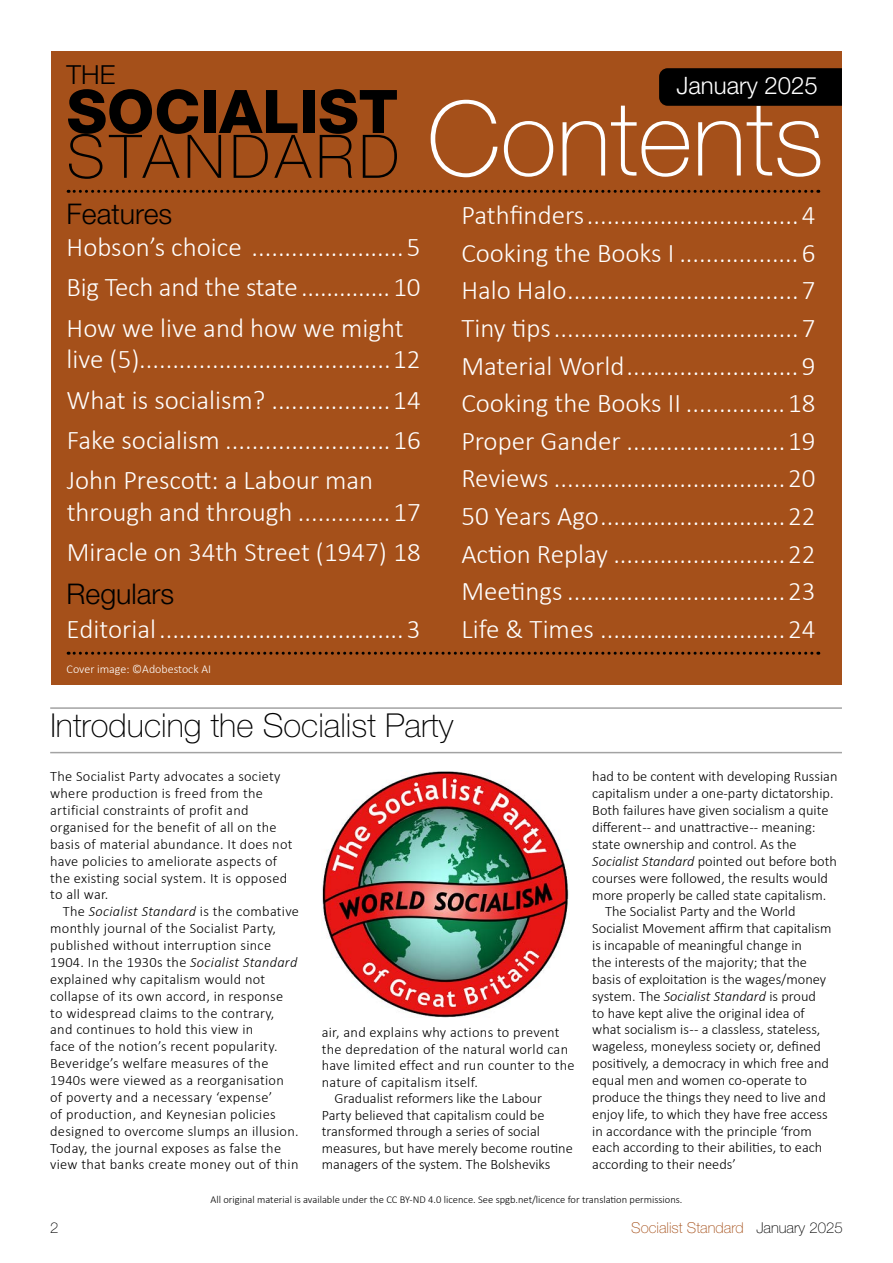
<style>
.page{position:relative;width:893px;height:1263px;background:#fff}
.page>*{position:absolute;margin:0;border:0;box-sizing:border-box;transform-origin:0 0}
.t1{font:100 103.65px "Helvetica Neue LT Std";color:#fff}
.t2{font:800 60.15px "Helvetica Neue LT Std";color:#000}
.t3{font:100 60.15px "Helvetica Neue LT Std";letter-spacing:.08em;color:#000}
.t4{font:100 33px "Helvetica Neue LT Std";color:#000}
.t5{font:300 28.5px "Helvetica Neue LT Std";color:#000}
.t6{font:300 27px/37.7px "Calibri";color:#fff;text-align:justify}
.t7{font:300 26.25px "Helvetica Neue LT Std";color:#000}
.t8{font:300 24px "Helvetica Neue LT Std";color:#fff}
.t9{font:100 15px "Helvetica Neue LT Std";color:#a5501a}
.t10{font:100 15px "Helvetica Neue LT Std";color:#000}
.t11{font:300 14.4px "Calibri";color:#000}
.t12{font:300 14.4px/17px "Calibri";letter-spacing:.02em;color:#000}
.t13{font:300 12px "Calibri";color:#fff}
.t14{font:300 10.5px "Calibri";color:#000}
.s1{font-style:italic}
.s2{color:#000}
</style>
<div class="page">
<hr style="left:50px;top:707px;width:792px;height:2px;background:#a3a3a3">
<hr style="left:50px;top:752px;width:792px;height:1px;background:#a3a3a3">
<img style="left:322px;top:770px;width:247px;height:248px">
<div style="left:51px;top:51px;width:791px;height:634px;background:#a5501a"></div>
<div style="left:659px;top:68px;width:183px;height:38px;background:#000"></div>
<svg style="left:68px;top:190px;width:751px;height:3px"></svg>
<svg style="left:68px;top:652px;width:751px;height:3px"></svg>
<h3 class="t7" style="left:67px;top:59px;width:50px">THE</h3>
<h2 class="t2" style="left:67px;top:76px;width:333px">SOCIALIST</h2>
<h2 class="t3" style="left:67px;top:122px;width:334px">STANDARD</h2>
<h3 class="t5" style="left:67px;top:197px;width:107px">Features</h3>
<h3 class="t6" style="left:67px;top:226px;width:355px;line-height:40.3px">Hobson’s choice .......................5<br>Big Tech and the state..............10<br>How we live and how we might</h3>
<h3 class="t6" style="left:67px;top:339px;width:356px;line-height:40.3px">live (5)......................................12<br>What is socialism? ..................14<br>Fake socialism .........................16<br>John Prescott: a Labour man</h3>
<h3 class="t6" style="left:67px;top:491px;width:356px;line-height:40.3px">through and through ..............17<br>Miracle on 34th Street (1947) 18</h3>
<h3 class="t5" style="left:67px;top:577px;width:109px">Regulars</h3>
<h3 class="t6" style="left:67px;top:610px;width:356px">Editorial.....................................3</h3>
<p class="t13" style="left:67px;top:662px;width:146px">Cover image: ©Adobestock AI</p>
<h3 class="t8" style="left:676px;top:70px;width:143px">January 2025</h3>
<h1 class="t1" style="left:427px;top:79px;width:399px">Contents</h1>
<p class="t6" style="left:461px;top:196px;width:356px">Pathfinders................................4<br>Cooking the Books I ..................6<br>Halo Halo...................................7<br>Tiny tips.....................................7<br>Material World..........................9<br>Cooking the Books II ...............18<br>Proper Gander ........................19<br>Reviews ...................................20<br>50 Years Ago............................22<br>Action Replay ..........................22<br>Meetings .................................23<br>Life &amp; Times ............................24</p>
<h3 class="t4" style="left:50px;top:706px;width:405px">Introducing the Socialist Party</h3>
<p class="t12" style="left:50px;top:768px;width:244px">The Socialist Party advocates a society where production is freed from the artificial constraints of profit and organised for the benefit of all on the basis of material abundance. It does not have policies to ameliorate aspects of the existing social system. It is opposed to all war.</p>
<p class="t12" style="left:50px;top:903px;width:250px;text-indent:13px">The <span class="s1">Socialist Standard</span> is the combative monthly journal of the Socialist Party, published without interruption since 1904. In the 1930s the <span class="s1">Socialist Standard </span>explained why capitalism would not collapse of its own accord, in response to widespread claims to the contrary, and continues to hold this view in<br>face of the notion’s recent popularity.<br>Beveridge’s welfare measures of the 1940s were viewed as a reorganisation of poverty and a necessary ‘expense’<br>of production, and Keynesian policies designed to overcome slumps an illusion.<br>Today, the journal exposes as false the view that banks create money out of thin</p>
<p class="t12" style="left:322px;top:1024px;width:239px">air, and explains why actions to prevent</p>
<p class="t12" style="left:322px;top:1040px;width:248px">the depredation of the natural world can</p>
<p class="t12" style="left:322px;top:1057px;width:255px">have limited effect and run counter to the</p>
<p class="t12" style="left:322px;top:1073px;width:158px">nature of capitalism itself.</p>
<p class="t11" style="left:334px;top:1090px;width:209px">Gradualist reformers like the Labour</p>
<p class="t11" style="left:322px;top:1106px;width:224px">Party believed that capitalism could be</p>
<p class="t11" style="left:322px;top:1123px;width:220px">transformed through a series of social</p>
<p class="t11" style="left:322px;top:1139px;width:253px">measures, but have merely become routine</p>
<p class="t11" style="left:322px;top:1156px;width:230px">managers of the system. The Bolsheviks</p>
<p class="t11" style="left:592px;top:768px;width:247px">had to be content with developing Russian</p>
<p class="t11" style="left:592px;top:785px;width:243px">capitalism under a one-party dictatorship.</p>
<p class="t11" style="left:592px;top:801px;width:238px">Both failures have given socialism a quite</p>
<p class="t11" style="left:592px;top:818px;width:225px">different -- and unattractive -- meaning:</p>
<p class="t11" style="left:592px;top:835px;width:206px">state ownership and control. As the</p>
<p class="t11" style="left:592px;top:852px;width:246px"><span class="s1">Socialist Standard</span> pointed out before both</p>
<p class="t11" style="left:592px;top:869px;width:237px">courses were followed, the results would</p>
<p class="t11" style="left:592px;top:886px;width:235px">more properly be called state capitalism.</p>
<p class="t11" style="left:605px;top:903px;width:192px">The Socialist Party and the World</p>
<p class="t11" style="left:592px;top:919px;width:241px">Socialist Movement affirm that capitalism</p>
<p class="t11" style="left:592px;top:936px;width:211px">is incapable of meaningful change in</p>
<p class="t11" style="left:592px;top:953px;width:216px">the interests of the majority; that the</p>
<p class="t11" style="left:592px;top:970px;width:235px">basis of exploitation is the wages/money</p>
<p class="t11" style="left:592px;top:987px;width:225px">system. The <span class="s1">Socialist Standard</span> is proud</p>
<p class="t11" style="left:592px;top:1004px;width:214px">to have kept alive the original idea of</p>
<p class="t11" style="left:592px;top:1021px;width:230px">what socialism is -- a classless, stateless,</p>
<p class="t11" style="left:592px;top:1037px;width:230px">wageless, moneyless society or, defined</p>
<p class="t11" style="left:592px;top:1054px;width:238px">positively, a democracy in which free and</p>
<p class="t11" style="left:592px;top:1071px;width:216px">equal men and women co-operate to</p>
<p class="t11" style="left:592px;top:1088px;width:235px">produce the things they need to live and</p>
<p class="t11" style="left:592px;top:1105px;width:237px">enjoy life, to which they have free access</p>
<p class="t11" style="left:592px;top:1122px;width:221px">in accordance with the principle ‘from</p>
<p class="t11" style="left:592px;top:1139px;width:232px">each according to their abilities, to each</p>
<p class="t11" style="left:592px;top:1155px;width:145px">according to their needs’</p>
<p class="t14" style="left:210px;top:1192px;width:473px">All original material is available under the CC BY-ND 4.0 licence. See spgb.net/licence for translation permissions.</p>
<p class="t10" style="left:50px;top:1219px;width:10px">2</p>
<p class="t9" style="left:631px;top:1219px;width:213px">Socialist Standard <span class="s2">January 2025</span></p>
</div>
